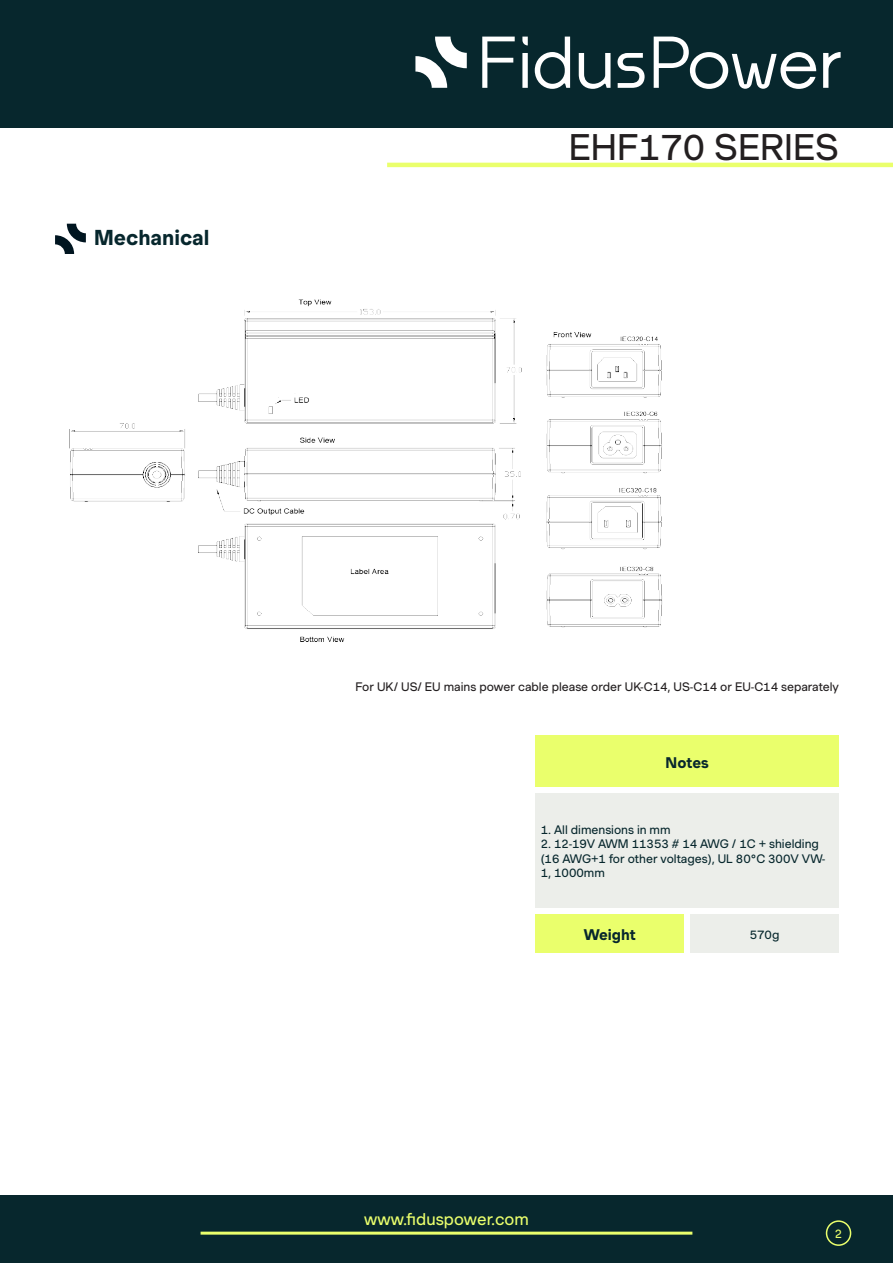
<style>
.page{position:relative;width:893px;height:1263px;background:#fff}
.page>*{position:absolute;margin:0;border:0;box-sizing:border-box;transform-origin:0 0}
.Other_Page_Part_Number{font:36px "Muoto";color:#231f20}
.Green_Titles{font:700 21px "Muoto";color:#07272d}
.t1{font:16.5px "Muoto";color:#eaff6c}
.Data_On_Left{font:700 15px "Muoto";color:#07272d}
.Data_Input{font:12px/14.4px "Muoto";color:#07272d}
.Data_On_Left-2{font:12px "Muoto";color:#231f20}
.Data_On_Left-3{font:12px "Muoto";color:#07272d}
.Data_On_Left-4{font:12px "Muoto";color:#eaff6c}
</style>
<div class="page">
<div style="left:0;top:0;width:893px;height:128px;background:#07272d"></div>
<div style="left:0;top:1196px;width:893px;height:67px;background:#07272d"></div>
<hr style="left:201px;top:1231px;width:491px;height:3px;background:#eaff6c">
<div style="left:826px;top:1220px;width:25px;height:26px;border:2px solid #eaff6c;border-radius:50%"></div>
<hr style="left:387px;top:163px;width:506px;height:4px;background:#eaff6c">
<div style="left:535px;top:793px;width:304px;height:114px;background:#eceeea"></div>
<div style="left:535px;top:736px;width:304px;height:51px;background:#eaff6c"></div>
<svg style="left:55px;top:224px;width:31px;height:30px"></svg>
<div style="left:690px;top:914px;width:149px;height:38px;background:#eceeea"></div>
<div style="left:535px;top:914px;width:149px;height:38px;background:#eaff6c"></div>
<img style="left:69px;top:299px;width:593px;height:343px">
<svg style="left:482px;top:37px;width:33px;height:51px"></svg>
<svg style="left:522px;top:37px;width:6px;height:51px"></svg>
<svg style="left:535px;top:37px;width:35px;height:52px"></svg>
<svg style="left:579px;top:53px;width:31px;height:36px"></svg>
<svg style="left:617px;top:53px;width:28px;height:35px"></svg>
<svg style="left:654px;top:37px;width:162px;height:52px"></svg>
<svg style="left:823px;top:52px;width:18px;height:36px"></svg>
<svg style="left:415px;top:37px;width:52px;height:51px"></svg>
<p class="Green_Titles" style="left:94px;top:221px;width:117px">Mechanical</p>
<p class="Other_Page_Part_Number" style="left:569px;top:121px;width:272px">EHF170 SERIES</p>
<p class="Data_On_Left-2" style="left:355px;top:678px;width:485px">For UK/ US/ EU mains power cable please order UK-C14, US-C14 or EU-C14 separately</p>
<p class="Data_On_Left" style="left:666px;top:752px;width:45px">Notes</p>
<p class="Data_Input" style="left:541px;top:822px;width:131px">1. All dimensions in mm</p>
<p class="Data_Input" style="left:541px;top:836px;width:286px">2. 12-19V AWM 11353 # 14 AWG / 1C + shielding (16 AWG+1 for other voltages), UL 80°C 300V VW-<br>1, 1000mm</p>
<p class="Data_On_Left" style="left:584px;top:924px;width:54px">Weight</p>
<p class="Data_On_Left-3" style="left:750px;top:926px;width:31px">570g</p>
<h3 class="t1" style="left:364px;top:1207px;width:166px">www.fiduspower.com</h3>
<p class="Data_On_Left-4" style="left:835px;top:1225px;width:9px">2</p>
</div>
